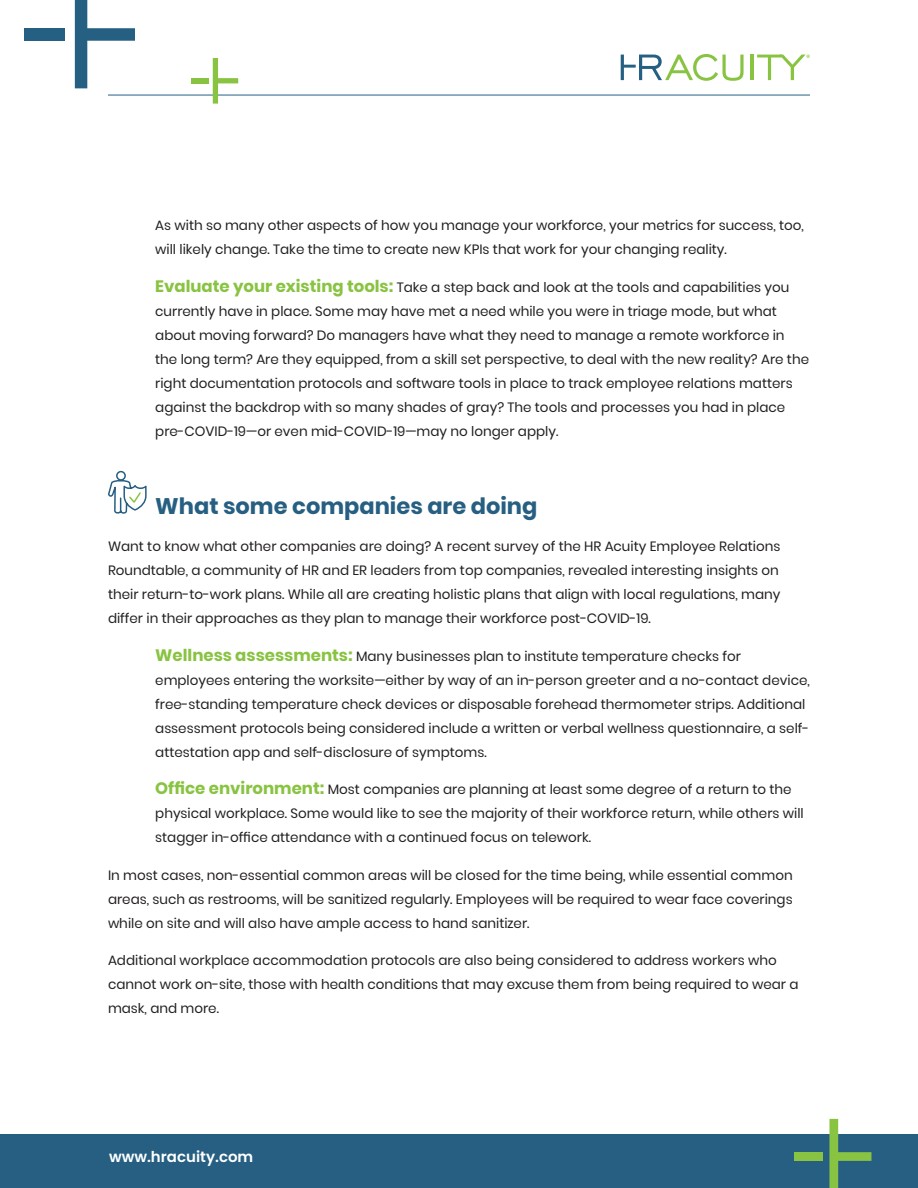
<style>
.page{position:relative;width:918px;height:1188px;background:#fff}
.page>*{position:absolute;margin:0;border:0;box-sizing:border-box;transform-origin:0 0}
.t1{font:700 22.5px "Poppins";color:#265f82}
.t2{font:600 15px "Poppins";color:#fff}
.bullets{font:13.5px/24px "Poppins";color:#231f20}
.s1{font-weight:700;font-size:16.5px;color:#89c342}
</style>
<div class="page">
<svg style="left:621px;top:54px;width:123px;height:27px"></svg>
<hr style="left:751px;top:54px;width:3px;height:26px;background:#88c442">
<svg style="left:757px;top:55px;width:53px;height:25px"></svg>
<div style="left:24px;top:28px;width:41px;height:13px;background:#256082"></div>
<svg style="left:75px;top:0;width:60px;height:88px"></svg>
<hr style="left:108px;top:95px;width:702px;height:1px;background:#256082">
<div style="left:191px;top:78px;width:17px;height:5px;background:#89c342"></div>
<svg style="left:213px;top:58px;width:25px;height:46px"></svg>
<div style="left:0;top:1134px;width:918px;height:54px;background:#265f82"></div>
<div style="left:794px;top:1152px;width:28px;height:9px;background:#89c342"></div>
<svg style="left:829px;top:1119px;width:42px;height:69px"></svg>
<svg style="left:108px;top:470px;width:39px;height:44px"></svg>
<p class="bullets" style="left:155px;top:214px;width:650px">As with so many other aspects of how you manage your workforce, your metrics for success, too, will likely change. Take the time to create new KPIs that work for your changing reality.</p>
<p class="bullets" style="left:155px;top:275px;width:655px"><span class="s1">Evaluate your existing tools:</span> Take a step back and look at the tools and capabilities you currently have in place. Some may have met a need while you were in triage mode, but what about moving forward? Do managers have what they need to manage a remote workforce in the long term? Are they equipped, from a skill set perspective, to deal with the new reality? Are the right documentation protocols and software tools in place to track employee relations matters against the backdrop with so many shades of gray? The tools and processes you had in place pre-COVID-19—or even mid-COVID-19—may no longer apply.</p>
<p class="t1" style="left:155px;top:493px;width:384px">What some companies are doing</p>
<p class="bullets" style="left:108px;top:535px;width:674px">Want to know what other companies are doing? A recent survey of the HR Acuity Employee Relations Roundtable, a community of HR and ER leaders from top companies, revealed interesting insights on their return-to-work plans. While all are creating holistic plans that align with local regulations, many differ in their approaches as they plan to manage their workforce post-COVID-19.</p>
<p class="bullets" style="left:155px;top:644px;width:656px"><span class="s1">Wellness assessments:</span> Many businesses plan to institute temperature checks for employees entering the worksite—either by way of an in-person greeter and a no-contact device, free-standing temperature check devices or disposable forehead thermometer strips. Additional assessment protocols being considered include a written or verbal wellness questionnaire, a self&shy;attestation app and self-disclosure of symptoms.</p>
<p class="bullets" style="left:155px;top:778px;width:650px"><span class="s1">Office environment:</span> Most companies are planning at least some degree of a return to the physical workplace. Some would like to see the majority of their workforce return, while others will stagger in-office attendance with a continued focus on telework.</p>
<p class="bullets" style="left:108px;top:863px;width:686px;text-align:justify">In most cases, non-essential common areas will be closed for the time being, while essential common areas, such as restrooms, will be sanitized regularly. Employees will be required to wear face coverings while on site and will also have ample access to hand sanitizer.</p>
<p class="bullets" style="left:108px;top:949px;width:692px">Additional workplace accommodation protocols are also being considered to address workers who cannot work on-site, those with health conditions that may excuse them from being required to wear a mask, and more.</p>
<p class="t2" style="left:109px;top:1148px;width:146px">www.hracuity.com</p>
</div>
